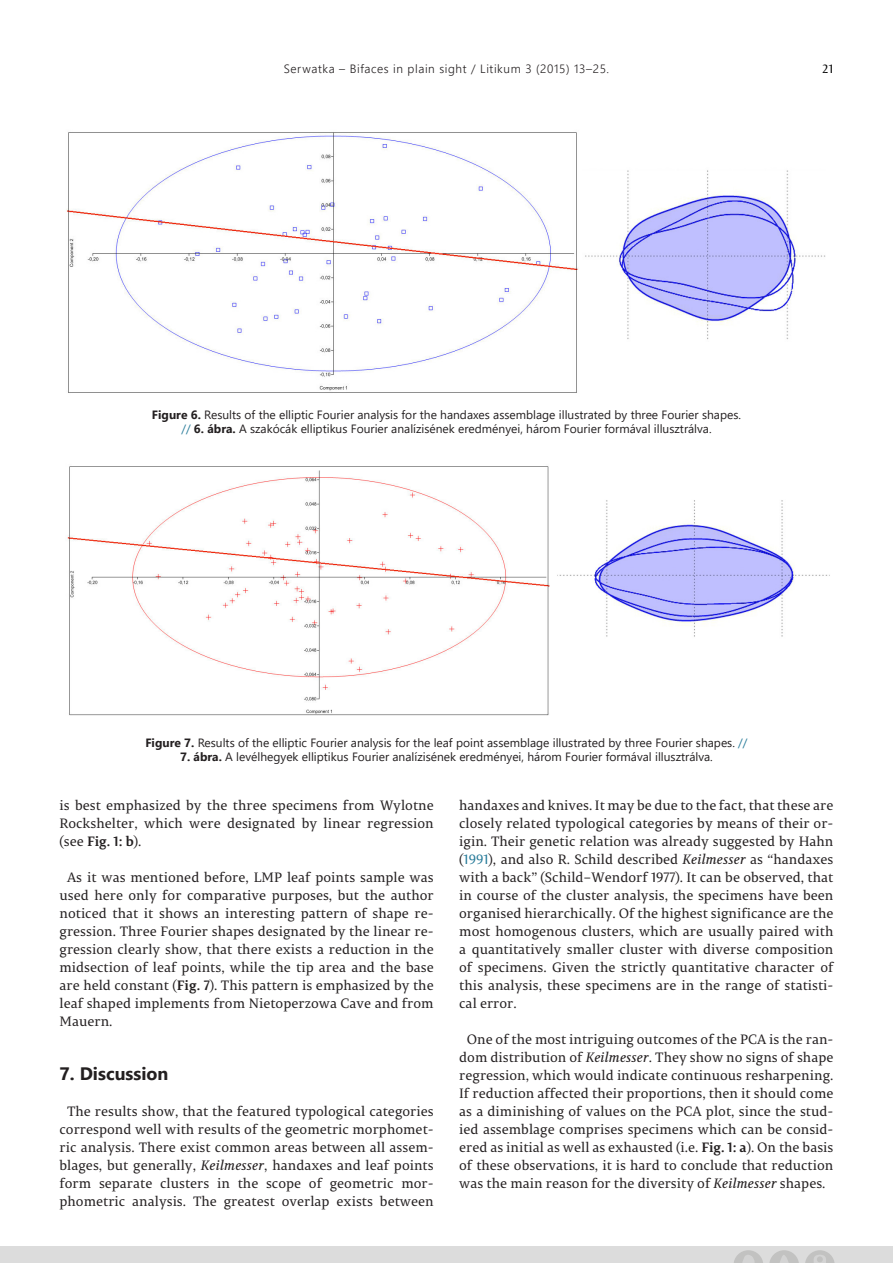
<style>
.page{position:relative;width:893px;height:1263px;background:#fff}
.page>*{position:absolute;margin:0;border:0;box-sizing:border-box;transform-origin:0 0}
.torzsszoveg_cimsor_n{font:18px "Segoe UI Bold 2";color:#231f20}
.torzsszoveg_alap{font:13.5px/18px "Permian Serif Typeface";color:#231f20;text-align:justify}
.kepalairas{font:12px/14.4px "Segoe UI2";color:#231f20;text-align:center}
.t1{font:300 12px "Segoe UI";letter-spacing:.05em;color:#231f20}
.t2{font:12px "Permian Serif Typeface";color:#000}
.s1{font-family:"Segoe UI Bold 2"}
.s2{color:#297c9a}
.s3{font-weight:700}
.s4{font-style:italic}
</style>
<div class="page">
<div style="left:0;top:1246px;width:893px;height:17px;background:#dcdcdc"></div>
<svg style="left:805px;top:1250px;width:30px;height:13px"></svg>
<svg style="left:769px;top:1250px;width:30px;height:13px"></svg>
<svg style="left:734px;top:1250px;width:29px;height:13px"></svg>
<img style="left:66px;top:132px;width:760px;height:261px">
<img style="left:67px;top:466px;width:763px;height:250px">
<p class="t1" style="left:284px;top:57px;width:327px">Serwatka – Bifaces in plain sight / Litikum 3 (2015) 13–25.</p>
<p class="t2" style="left:822px;top:59px;width:12px">21</p>
<p class="kepalairas" style="left:152px;top:406px;width:591px"><span class="s1">Figure 6.</span> Results of the elliptic Fourier analysis for the handaxes assemblage illustrated by three Fourier shapes. <span class="s2">//</span> <span class="s1">6. ábra.</span> A szakócák elliptikus Fourier analízisének eredményei, három Fourier formával illusztrálva.</p>
<p class="kepalairas" style="left:145px;top:734px;width:604px"><span class="s1">Figure 7.</span> Results of the elliptic Fourier analysis for the leaf point assemblage illustrated by three Fourier shapes. <span class="s2">//</span></p>
<p class="kepalairas" style="left:180px;top:749px;width:534px"><span class="s1">7. ábra.</span> A levélhegyek elliptikus Fourier analízisének eredményei, három Fourier formával illusztrálva.</p>
<p class="torzsszoveg_alap" style="left:60px;top:796px;width:376px">is best emphasized by the three specimens from Wylotne Rockshelter, which were designated by linear regression (see <span class="s3">Fig. 1: b</span>).</p>
<p class="torzsszoveg_alap" style="left:60px;top:868px;width:376px;text-indent:8px">As it was mentioned before, LMP leaf points sample was used here only for comparative purposes, but the author noticed that it shows an interesting pattern of shape re&shy;gression. Three Fourier shapes designated by the linear re&shy;gression clearly show, that there exists a reduction in the midsection of leaf points, while the tip area and the base are held constant (<span class="s3">Fig. 7</span>). This pattern is emphasized by the leaf shaped implements from Nietoperzowa Cave and from Mauern.</p>
<p class="torzsszoveg_alap" style="left:459px;top:795px;width:376px">handaxes and knives. It may be due to the fact, that these are closely related typological categories by means of their or&shy;igin. Their genetic relation was already suggested by Hahn (<span class="s2">1991</span>), and also R. Schild described <span class="s4">Keilmesser</span> as “handaxes with a back” (Schild–Wendorf 1977). It can be observed, that in course of the cluster analysis, the specimens have been organised hierarchically. Of the highest significance are the most homogenous clusters, which are usually paired with a quantitatively smaller cluster with diverse composition of specimens. Given the strictly quantitative character of this analysis, these specimens are in the range of statisti&shy;cal error.</p>
<p class="torzsszoveg_alap" style="left:459px;top:1029px;width:376px;text-align:center">One of the most intriguing outcomes of the PCA is the ran&shy;dom distribution of <span class="s4">Keilmesser</span>. They show no signs of shape regression, which would indicate continuous resharpening.<br>If reduction affected their proportions, then it should come as a diminishing of values on the PCA plot, since the stud&shy;ied assemblage comprises specimens which can be consid&shy;ered as initial as well as exhausted (i.e. <span class="s3">Fig. 1: a</span>). On the basis of these observations, it is hard to conclude that reduction was the main reason for the diversity of <span class="s4">Keilmesser</span> shapes.</p>
<p class="torzsszoveg_cimsor_n" style="left:60px;top:1057px;width:110px">7. Discussion</p>
<p class="torzsszoveg_alap" style="left:60px;top:1102px;width:376px;text-align:center">The results show, that the featured typological categories correspond well with results of the geometric morphomet&shy;ric analysis. There exist common areas between all assem&shy;blages, but generally, <span class="s4">Keilmesser</span>, handaxes and leaf points form separate clusters in the scope of geometric mor&shy;phometric analysis. The greatest overlap exists between</p>
</div>
